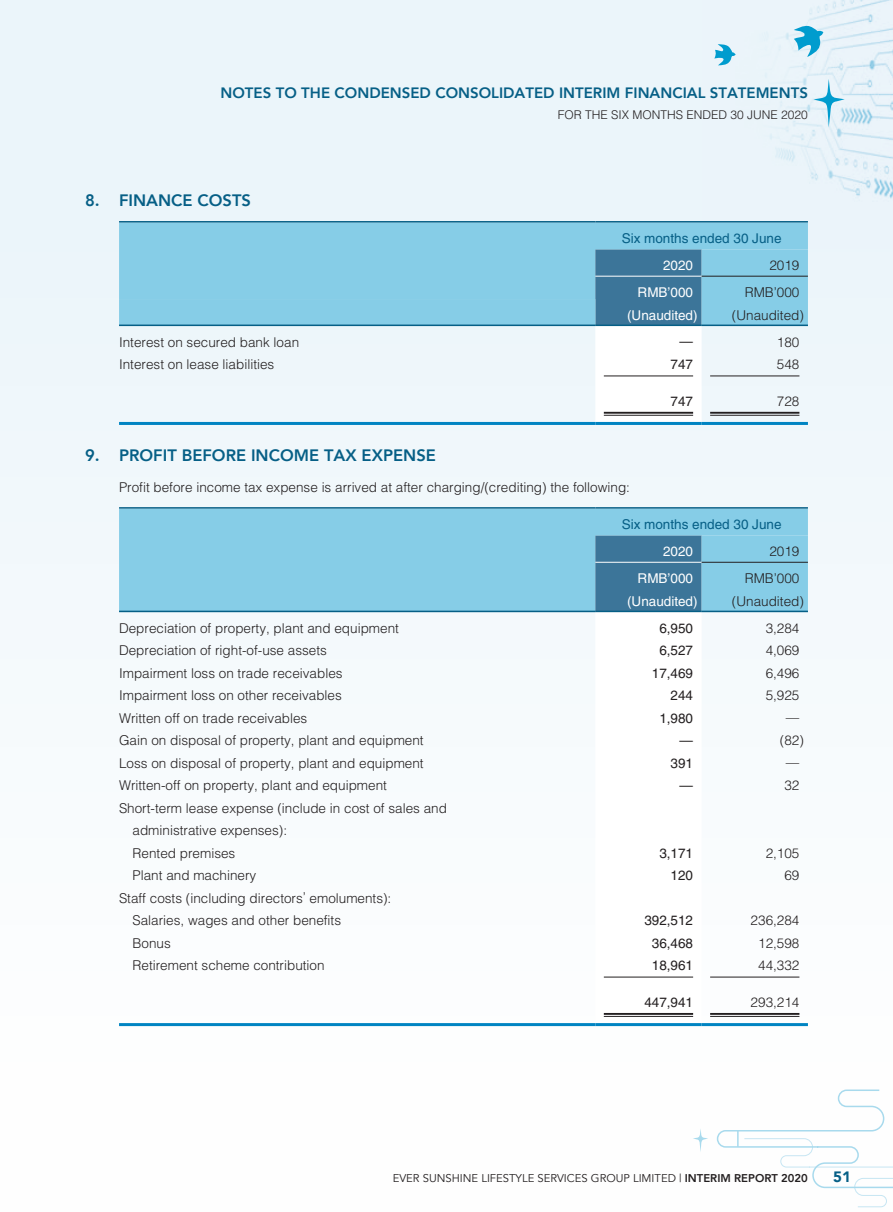
<style>
.page{position:relative;width:893px;height:1212px;background:#f5fafc}
.page>*{position:absolute;margin:0;border:0;box-sizing:border-box;transform-origin:0 0}
._3__標題{font:800 16.5px "Avenir LT Com";color:#065f86}
.t1{font:800 15px "Avenir LT Com";color:#065f86}
.t2{font:900 15px "Avenir LT Com";color:#065f86}
._1__內文{font:300 13.5px "Helvetica LT Std";color:#231f20}
._1__內文-2{font:13.5px "Helvetica LT Std";color:#231f20}
._1__內文-3{font:13.5px "Helvetica LT Std";color:#fff}
._1__內文-4{font:13.5px "Helvetica LT Std";color:#065f86}
.t3{font:300 12px "Helvetica LT Std";color:#231f20}
.t4{font:11.25px "Avenir LT Com";color:#231f20}
.s1{font-weight:800}
</style>
<div class="page">
<img style="left:717px;top:0;width:176px;height:202px">
<svg style="left:794px;top:24px;width:29px;height:33px"></svg>
<svg style="left:714px;top:44px;width:22px;height:21px"></svg>
<svg style="left:813px;top:79px;width:32px;height:48px"></svg>
<svg style="left:717px;top:1089px;width:176px;height:118px"></svg>
<svg style="left:693px;top:1129px;width:15px;height:22px"></svg>
<div style="left:119px;top:223px;width:689px;height:27px;background:#86cde7"></div>
<div style="left:119px;top:250px;width:689px;height:75px;background:#86cde7"></div>
<svg style="left:595px;top:250px;width:107px;height:166px"></svg>
<hr style="left:119px;top:221px;width:476px;height:2px;background:#065f86">
<hr style="left:595px;top:221px;width:213px;height:2px;background:#065f86">
<hr style="left:595px;top:276px;width:107px;height:1px;background:#fff">
<hr style="left:702px;top:276px;width:106px;height:1px;background:#231f20">
<hr style="left:119px;top:325px;width:476px;height:1px;background:#065f86">
<hr style="left:595px;top:325px;width:107px;height:1px;background:#065f86">
<hr style="left:702px;top:325px;width:106px;height:1px;background:#065f86">
<hr style="left:604px;top:376px;width:89px;height:1px;background:#231f20">
<hr style="left:710px;top:376px;width:89px;height:1px;background:#231f20">
<hr style="left:604px;top:412px;width:89px;height:2px;background:#231f20">
<hr style="left:604px;top:415px;width:89px;height:1px;background:#231f20">
<hr style="left:710px;top:412px;width:89px;height:2px;background:#231f20">
<hr style="left:710px;top:415px;width:89px;height:1px;background:#231f20">
<hr style="left:119px;top:422px;width:476px;height:3px;background:#0084c2">
<hr style="left:595px;top:422px;width:107px;height:3px;background:#0084c2">
<hr style="left:702px;top:422px;width:106px;height:3px;background:#0084c2">
<div style="left:119px;top:509px;width:689px;height:102px;background:#86cde7"></div>
<svg style="left:595px;top:536px;width:213px;height:75px"></svg>
<div style="left:595px;top:612px;width:107px;height:405px;background:#fff"></div>
<hr style="left:119px;top:507px;width:476px;height:2px;background:#065f86">
<hr style="left:595px;top:507px;width:213px;height:2px;background:#065f86">
<hr style="left:595px;top:562px;width:107px;height:1px;background:#fff">
<hr style="left:702px;top:562px;width:106px;height:1px;background:#231f20">
<hr style="left:119px;top:611px;width:476px;height:1px;background:#065f86">
<hr style="left:595px;top:611px;width:107px;height:1px;background:#065f86">
<hr style="left:702px;top:611px;width:106px;height:1px;background:#065f86">
<hr style="left:604px;top:977px;width:89px;height:1px;background:#231f20">
<hr style="left:710px;top:977px;width:89px;height:1px;background:#231f20">
<hr style="left:604px;top:1013px;width:89px;height:2px;background:#231f20">
<hr style="left:604px;top:1016px;width:89px;height:1px;background:#231f20">
<hr style="left:710px;top:1013px;width:89px;height:2px;background:#231f20">
<hr style="left:710px;top:1016px;width:89px;height:1px;background:#231f20">
<hr style="left:119px;top:1023px;width:476px;height:3px;background:#0084c2">
<hr style="left:595px;top:1023px;width:107px;height:3px;background:#0084c2">
<hr style="left:702px;top:1023px;width:106px;height:3px;background:#0084c2">
<p class="t1" style="left:220px;top:84px;width:589px">NOTES TO THE CONDENSED CONSOLIDATED INTERIM FINANCIAL STATEMENTS</p>
<p class="t3" style="left:558px;top:107px;width:252px">FOR THE SIX MONTHS ENDED 30 JUNE 2020</p>
<p class="_3__標題" style="left:85px;top:191px;width:167px">8. FINANCE COSTS</p>
<p class="_1__內文-4" style="left:622px;top:231px;width:161px">Six months ended 30 June</p>
<p class="_1__內文-3" style="left:663px;top:258px;width:32px">2020</p>
<p class="_1__內文" style="left:769px;top:257px;width:32px">2019</p>
<p class="_1__內文-3" style="left:638px;top:285px;width:57px">RMB’000</p>
<p class="_1__內文" style="left:745px;top:284px;width:56px">RMB’000</p>
<p class="_1__內文-3" style="left:627px;top:307px;width:72px">(Unaudited)</p>
<p class="_1__內文" style="left:732px;top:307px;width:74px">(Unaudited)</p>
<p class="_1__內文" style="left:119px;top:334px;width:182px">Interest on secured bank loan</p>
<p class="_1__內文-2" style="left:680px;top:334px;width:15px">—</p>
<p class="_1__內文" style="left:777px;top:334px;width:24px">180</p>
<p class="_1__內文" style="left:119px;top:356px;width:157px">Interest on lease liabilities</p>
<p class="_1__內文-2" style="left:671px;top:357px;width:24px">747</p>
<p class="_1__內文" style="left:777px;top:356px;width:24px">548</p>
<p class="_1__內文-2" style="left:671px;top:393px;width:24px">747</p>
<p class="_1__內文" style="left:777px;top:392px;width:24px">728</p>
<p class="_3__標題" style="left:85px;top:445px;width:352px">9. PROFIT BEFORE INCOME TAX EXPENSE</p>
<p class="_1__內文" style="left:119px;top:479px;width:512px">Profit before income tax expense is arrived at after charging/(crediting) the following:</p>
<p class="_1__內文-4" style="left:622px;top:517px;width:161px">Six months ended 30 June</p>
<p class="_1__內文-3" style="left:663px;top:544px;width:32px">2020</p>
<p class="_1__內文" style="left:769px;top:543px;width:32px">2019</p>
<p class="_1__內文-3" style="left:638px;top:571px;width:57px">RMB’000</p>
<p class="_1__內文" style="left:745px;top:570px;width:56px">RMB’000</p>
<p class="_1__內文-3" style="left:627px;top:593px;width:72px">(Unaudited)</p>
<p class="_1__內文" style="left:732px;top:593px;width:74px">(Unaudited)</p>
<p class="_1__內文" style="left:119px;top:620px;width:281px">Depreciation of property, plant and equipment</p>
<p class="_1__內文-2" style="left:659px;top:620px;width:35px">6,950</p>
<p class="_1__內文" style="left:766px;top:620px;width:35px">3,284</p>
<p class="_1__內文" style="left:119px;top:642px;width:209px">Depreciation of right-of-use assets</p>
<p class="_1__內文-2" style="left:659px;top:643px;width:35px">6,527</p>
<p class="_1__內文" style="left:766px;top:642px;width:35px">4,069</p>
<p class="_1__內文" style="left:119px;top:665px;width:225px">Impairment loss on trade receivables</p>
<p class="_1__內文-2" style="left:652px;top:665px;width:43px">17,469</p>
<p class="_1__內文" style="left:766px;top:665px;width:35px">6,496</p>
<p class="_1__內文" style="left:119px;top:687px;width:224px">Impairment loss on other receivables</p>
<p class="_1__內文-2" style="left:671px;top:688px;width:24px">244</p>
<p class="_1__內文" style="left:766px;top:687px;width:35px">5,925</p>
<p class="_1__內文" style="left:119px;top:710px;width:190px">Written off on trade receivables</p>
<p class="_1__內文-2" style="left:659px;top:710px;width:35px">1,980</p>
<p class="_1__內文" style="left:786px;top:709px;width:15px">—</p>
<p class="_1__內文" style="left:119px;top:732px;width:306px">Gain on disposal of property, plant and equipment</p>
<p class="_1__內文-2" style="left:680px;top:732px;width:15px">—</p>
<p class="_1__內文" style="left:780px;top:732px;width:26px">(82)</p>
<p class="_1__內文" style="left:119px;top:755px;width:306px">Loss on disposal of property, plant and equipment</p>
<p class="_1__內文-2" style="left:671px;top:755px;width:24px">391</p>
<p class="_1__內文" style="left:786px;top:754px;width:15px">—</p>
<p class="_1__內文" style="left:119px;top:777px;width:269px">Written-off on property, plant and equipment</p>
<p class="_1__內文-2" style="left:680px;top:777px;width:15px">—</p>
<p class="_1__內文" style="left:784px;top:777px;width:17px">32</p>
<p class="_1__內文" style="left:119px;top:800px;width:329px">Short-term lease expense (include in cost of sales and</p>
<p class="_1__內文" style="left:133px;top:822px;width:156px">administrative expenses):</p>
<p class="_1__內文" style="left:133px;top:845px;width:104px">Rented premises</p>
<p class="_1__內文-2" style="left:659px;top:845px;width:35px">3,171</p>
<p class="_1__內文" style="left:766px;top:845px;width:35px">2,105</p>
<p class="_1__內文" style="left:133px;top:867px;width:125px">Plant and machinery</p>
<p class="_1__內文-2" style="left:671px;top:868px;width:24px">120</p>
<p class="_1__內文" style="left:784px;top:867px;width:17px">69</p>
<p class="_1__內文" style="left:119px;top:890px;width:274px">Staff costs (including directors’ emoluments):</p>
<p class="_1__內文" style="left:133px;top:912px;width:210px">Salaries, wages and other benefits</p>
<p class="_1__內文-2" style="left:644px;top:913px;width:50px">392,512</p>
<p class="_1__內文" style="left:751px;top:912px;width:50px">236,284</p>
<p class="_1__內文" style="left:133px;top:935px;width:40px">Bonus</p>
<p class="_1__內文-2" style="left:652px;top:935px;width:43px">36,468</p>
<p class="_1__內文" style="left:758px;top:935px;width:43px">12,598</p>
<p class="_1__內文" style="left:133px;top:957px;width:194px">Retirement scheme contribution</p>
<p class="_1__內文-2" style="left:652px;top:958px;width:43px">18,961</p>
<p class="_1__內文" style="left:758px;top:957px;width:43px">44,332</p>
<p class="_1__內文-2" style="left:644px;top:994px;width:50px">447,941</p>
<p class="_1__內文" style="left:751px;top:993px;width:50px">293,214</p>
<p class="t4" style="left:393px;top:1172px;width:417px">EVER SUNSHINE LIFESTYLE SERVICES GROUP LIMITED | <span class="s1">INTERIM REPORT 2020</span></p>
<p class="t2" style="left:833px;top:1168px;width:19px">51</p>
</div>
